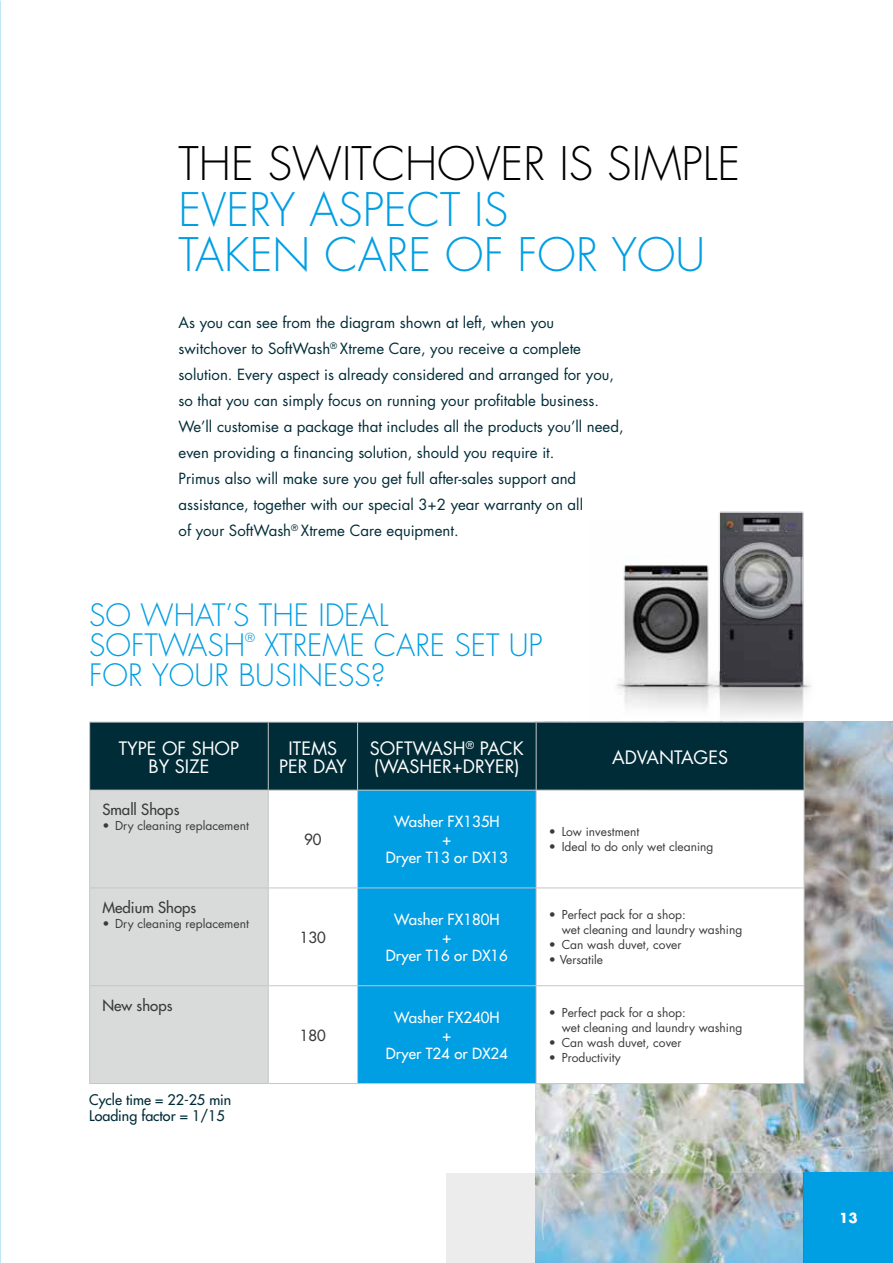
<style>
.page{position:relative;width:893px;height:1263px;background:#fff}
.page>*{position:absolute;margin:0;border:0;box-sizing:border-box;transform-origin:0 0}
.t1{font:300 45px/45.2px "Futura Std";color:#009ee3}
.t2{font:300 45px "Futura Std";color:#000}
.t3{font:300 30px/30px "Futura Std";color:#009ee3}
.t4{font:18px/18px "Futura Std";color:#fff;text-align:center}
.t5{font:15px/26px "Futura Std";color:#002c38}
.t6{font:500 15px/18px "Futura Std";color:#fff;text-align:center}
.t7{font:500 15px "Futura Std";color:#3a3a39}
.t8{font:500 14.25px/16.5px "Futura Std";color:#002c38}
.t9{font:700 13.5px "Futura Std";color:#fff}
.t10{font:300 12.3px "Futura Std";color:#009ee3}
.t11{font:12px/15px "Futura Std";color:#3a3a39}
</style>
<div class="page">
<img style="left:536px;top:722px;width:357px;height:451px">
<div style="left:804px;top:1173px;width:89px;height:90px;background:#009ee3"></div>
<img style="left:588px;top:565px;width:96px;height:157px">
<img style="left:684px;top:511px;width:155px;height:211px">
<img style="left:446px;top:1173px;width:358px;height:90px">
<div style="left:90px;top:723px;width:714px;height:67px;background:#002c38"></div>
<div style="left:90px;top:791px;width:178px;height:292px;background:#d9dada"></div>
<div style="left:358px;top:791px;width:178px;height:292px;background:#009ee3"></div>
<svg style="left:537px;top:791px;width:267px;height:292px"></svg>
<hr style="left:89px;top:722px;width:179px;height:1px;background:#c5c6c6">
<hr style="left:89px;top:722px;width:1px;height:68px;background:#c5c6c6">
<hr style="left:268px;top:722px;width:90px;height:1px;background:#c5c6c6">
<hr style="left:268px;top:722px;width:1px;height:68px;background:#c5c6c6">
<hr style="left:358px;top:722px;width:178px;height:1px;background:#c5c6c6">
<hr style="left:357px;top:722px;width:1px;height:68px;background:#c5c6c6">
<hr style="left:536px;top:722px;width:268px;height:1px;background:#c5c6c6">
<hr style="left:536px;top:722px;width:1px;height:68px;background:#c5c6c6">
<hr style="left:804px;top:722px;width:1px;height:68px;background:#c5c6c6">
<hr style="left:89px;top:790px;width:179px;height:1px;background:#c5c6c6">
<hr style="left:89px;top:790px;width:1px;height:97px;background:#c5c6c6">
<hr style="left:268px;top:790px;width:90px;height:1px;background:#c5c6c6">
<hr style="left:268px;top:790px;width:1px;height:97px;background:#c5c6c6">
<hr style="left:358px;top:790px;width:178px;height:1px;background:#c5c6c6">
<hr style="left:357px;top:790px;width:1px;height:97px;background:#c5c6c6">
<hr style="left:536px;top:790px;width:268px;height:1px;background:#c5c6c6">
<hr style="left:536px;top:790px;width:1px;height:97px;background:#c5c6c6">
<hr style="left:804px;top:790px;width:1px;height:97px;background:#c5c6c6">
<hr style="left:89px;top:887px;width:179px;height:1px;background:#c5c6c6">
<hr style="left:89px;top:888px;width:1px;height:97px;background:#c5c6c6">
<hr style="left:268px;top:887px;width:90px;height:1px;background:#c5c6c6">
<hr style="left:268px;top:888px;width:1px;height:97px;background:#c5c6c6">
<hr style="left:358px;top:887px;width:178px;height:1px;background:#c5c6c6">
<hr style="left:357px;top:888px;width:1px;height:97px;background:#c5c6c6">
<hr style="left:536px;top:887px;width:268px;height:1px;background:#c5c6c6">
<hr style="left:536px;top:888px;width:1px;height:97px;background:#c5c6c6">
<hr style="left:804px;top:888px;width:1px;height:97px;background:#c5c6c6">
<hr style="left:89px;top:985px;width:179px;height:1px;background:#c5c6c6">
<hr style="left:89px;top:986px;width:1px;height:97px;background:#c5c6c6">
<hr style="left:268px;top:985px;width:90px;height:1px;background:#c5c6c6">
<hr style="left:268px;top:986px;width:1px;height:97px;background:#c5c6c6">
<hr style="left:358px;top:985px;width:178px;height:1px;background:#c5c6c6">
<hr style="left:357px;top:986px;width:1px;height:97px;background:#c5c6c6">
<hr style="left:536px;top:985px;width:268px;height:1px;background:#c5c6c6">
<hr style="left:536px;top:986px;width:1px;height:97px;background:#c5c6c6">
<hr style="left:804px;top:986px;width:1px;height:97px;background:#c5c6c6">
<hr style="left:89px;top:1083px;width:179px;height:1px;background:#c5c6c6">
<hr style="left:268px;top:1083px;width:90px;height:1px;background:#c5c6c6">
<hr style="left:358px;top:1083px;width:178px;height:1px;background:#c5c6c6">
<hr style="left:536px;top:1083px;width:268px;height:1px;background:#c5c6c6">
<h1 class="t2" style="left:179px;top:137px;width:563px">THE SWITCHOVER IS SIMPLE</h1>
<h1 class="t1" style="left:179px;top:188px;width:528px">EVERY ASPECT IS<br>TAKEN CARE OF FOR YOU</h1>
<p class="t5" style="left:179px;top:310px;width:447px">As you can see from the diagram shown at left, when you switchover to SoftWash<sup>®</sup> Xtreme Care, you receive a complete solution. Every aspect is already considered and arranged for you, so that you can simply focus on running your profitable business.<br>We’ll customise a package that includes all the products you’ll need, even providing a financing solution, should you require it.<br>Primus also will make sure you get full after-sales support and assistance, together with our special 3+2 year warranty on all<br>of your SoftWash<sup>®</sup> Xtreme Care equipment.</p>
<h2 class="t3" style="left:89px;top:601px;width:301px">SO WHAT’S THE IDEAL<br>SOFTWASH</h2>
<p class="t10" style="left:245px;top:630px;width:11px">®</p>
<h2 class="t3" style="left:89px;top:631px;width:455px;text-indent:175px">XTREME CARE SET UP<br>FOR YOUR BUSINESS?</h2>
<p class="t4" style="left:119px;top:739px;width:122px">TYPE OF SHOP<br>BY SIZE</p>
<p class="t4" style="left:279px;top:739px;width:69px">ITEMS<br>PER DAY</p>
<p class="t4" style="left:370px;top:739px;width:156px;text-align:left">SOFTWASH<sup>®</sup> PACK (WASHER+DRYER)</p>
<p class="t4" style="left:612px;top:748px;width:117px">ADVANTAGES</p>
<p class="t7" style="left:102px;top:800px;width:78px">Small Shops</p>
<p class="t11" style="left:102px;top:818px;width:148px">• Dry cleaning replacement</p>
<p class="t7" style="left:304px;top:830px;width:19px">90</p>
<p class="t6" style="left:386px;top:813px;width:124px">Washer FX135H<br>+<br>Dryer T13 or DX13</p>
<p class="t11" style="left:549px;top:825px;width:92px">• Low investment</p>
<p class="t11" style="left:549px;top:840px;width:166px">• Ideal to do only wet cleaning</p>
<p class="t7" style="left:102px;top:898px;width:95px">Medium Shops</p>
<p class="t11" style="left:102px;top:916px;width:148px">• Dry cleaning replacement</p>
<p class="t7" style="left:102px;top:996px;width:72px">New shops</p>
<p class="t8" style="left:89px;top:1091px;width:144px">Cycle time = 22-25 min<br>Loading factor = 1/15</p>
<p class="t7" style="left:300px;top:928px;width:28px">130</p>
<p class="t7" style="left:300px;top:1026px;width:28px">180</p>
<p class="t6" style="left:386px;top:910px;width:124px">Washer FX180H<br>+<br>Dryer T16 or DX16</p>
<p class="t11" style="left:562px;top:907px;width:182px;text-indent:-13px">• Perfect pack for a shop:<br>wet cleaning and laundry washing</p>
<p class="t11" style="left:549px;top:937px;width:134px">• Can wash duvet, cover</p>
<p class="t11" style="left:549px;top:952px;width:56px">• Versatile</p>
<p class="t6" style="left:386px;top:1008px;width:124px">Washer FX240H<br>+<br>Dryer T24 or DX24</p>
<p class="t11" style="left:562px;top:1005px;width:182px;text-indent:-13px">• Perfect pack for a shop:<br>wet cleaning and laundry washing</p>
<p class="t11" style="left:549px;top:1035px;width:134px">• Can wash duvet, cover</p>
<p class="t11" style="left:549px;top:1050px;width:73px">• Productivity</p>
<p class="t9" style="left:839px;top:1209px;width:20px">13</p>
</div>
